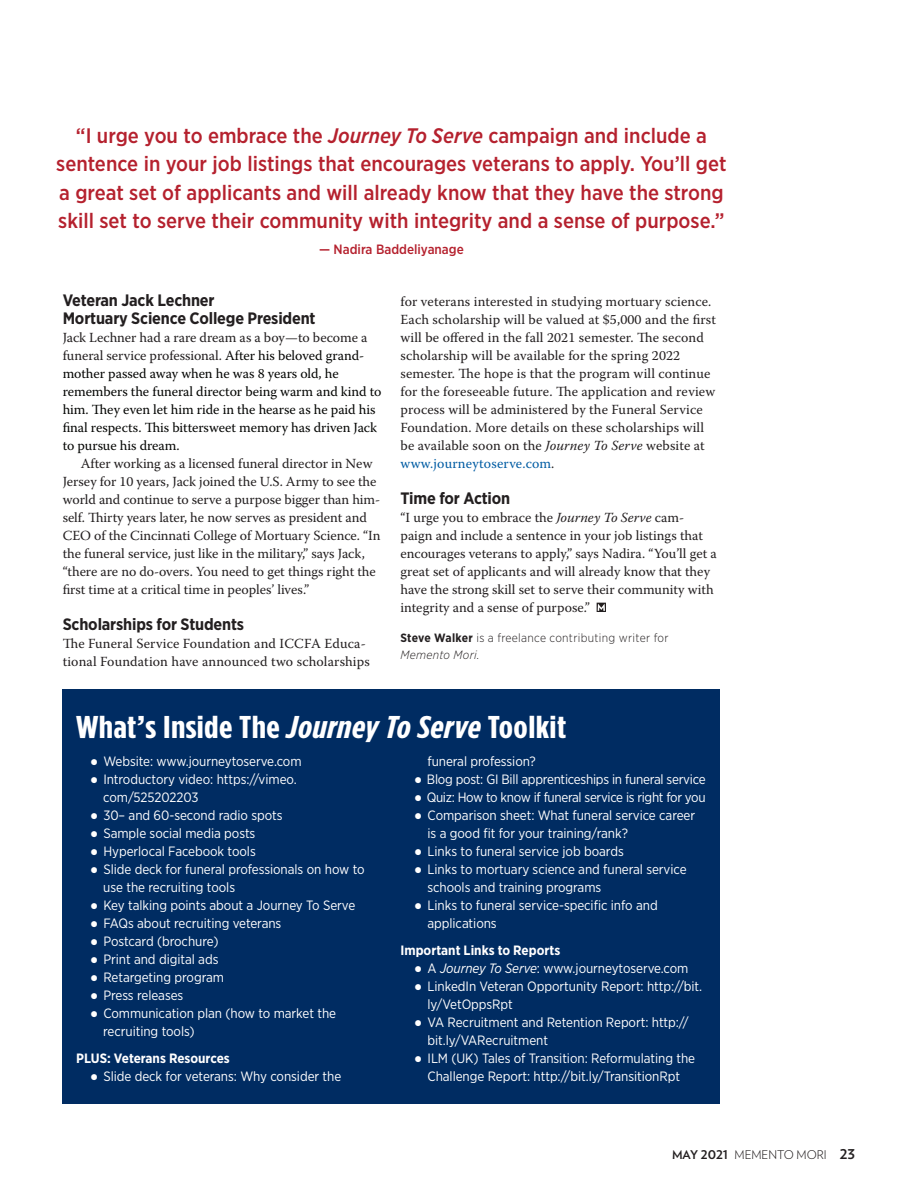
<style>
.page{position:relative;width:918px;height:1188px;background:#fff}
.page>*{position:absolute;margin:0;border:0;box-sizing:border-box;transform-origin:0 0}
.t1{font:700 31.5px "Gotham Condensed";letter-spacing:.01em;color:#fff;scale:1.2 1}
.t2{font:500 21px/28.5px "Gotham Narrow";color:#b5212e;text-align:center}
.t3{font:700 16.5px/18px "Gotham Narrow";letter-spacing:-.01em;color:#231f20}
.t4{font:13.8px/18px "Warnock Pro";color:#231f20}
.t5{font:13.8px "Warnock Pro";letter-spacing:-.005em;color:#040503}
.t6{font:13.5px/18px "Gotham Narrow";letter-spacing:-.005em;color:#fff}
.t7{font:700 13.5px "Gotham Narrow";color:#fff}
.t8{font:13.5px "Gotham Narrow";letter-spacing:-.025em;color:#fff}
.t9{font:500 13.5px "Gotham Narrow";color:#b5212e}
.t10{font:300 12px/16.5px "Gotham Narrow";letter-spacing:.025em;color:#231f20}
.t11{font:300 12px "Verlag";color:#231f20}
.s1{font-style:italic}
.s2{color:#040503}
.s3{color:#015ca3}
.s4{font-weight:700}
.s5{font-family:"Minion Pro";font-size:22.5px}
.s6{font-weight:700;font-size:13.5px}
</style>
<div class="page">
<svg style="left:596px;top:602px;width:10px;height:10px"></svg>
<div style="left:63px;top:689px;width:657px;height:415px;background:#002c62"></div>
<p class="t2" style="left:56px;top:121px;width:671px">“I urge you to embrace the <span class="s1">Journey To Serve</span> campaign and include a sentence in your job listings that encourages veterans to apply. You’ll get a great set of applicants and will already know that they have the strong skill set to serve their community with integrity and a sense of purpose.”</p>
<p class="t9" style="left:319px;top:240px;width:146px">— Nadira Baddeliyanage</p>
<p class="t3" style="left:63px;top:291px;width:254px">Veteran Jack Lechner<br>Mortuary Science College President</p>
<p class="t4" style="left:63px;top:328px;width:306px">Jack Lechner had a rare dream as a boy—to become a</p>
<p class="t4" style="left:63px;top:346px;width:303px">funeral service professional. <span class="s2">After his beloved grand-</span></p>
<p class="t5" style="left:63px;top:365px;width:277px">mother passed away when he was 8 years old, he</p>
<p class="t5" style="left:63px;top:383px;width:320px">remembers the funeral director being warm and kind to</p>
<p class="t5" style="left:63px;top:401px;width:314px">him. They even let him ride in the hearse as he paid his</p>
<p class="t5" style="left:63px;top:419px;width:316px">final respects. This bittersweet memory has driven Jack</p>
<p class="t5" style="left:63px;top:437px;width:118px">to pursue his dream.</p>
<p class="t4" style="left:81px;top:454px;width:293px">After working as a licensed funeral director in New</p>
<p class="t4" style="left:63px;top:472px;width:315px">Jersey for 10 years, Jack joined the U.S. Army to see the</p>
<p class="t4" style="left:63px;top:490px;width:319px">world and continue to serve a purpose bigger than him-</p>
<p class="t4" style="left:63px;top:508px;width:305px">self. Thirty years later, he now serves as president and</p>
<p class="t4" style="left:63px;top:526px;width:319px">CEO of the Cincinnati College of Mortuary Science. “In</p>
<p class="t4" style="left:63px;top:544px;width:304px">the funeral service, just like in the military,” says Jack,</p>
<p class="t4" style="left:63px;top:562px;width:314px">“there are no do-overs. You need to get things right the</p>
<p class="t4" style="left:63px;top:580px;width:248px">first time at a critical time in peoples’ lives.”</p>
<p class="t3" style="left:63px;top:615px;width:183px">Scholarships for Students</p>
<p class="t4" style="left:63px;top:634px;width:309px">The Funeral Service Foundation and ICCFA Educa&shy;tional Foundation have announced two scholarships</p>
<p class="t4" style="left:400px;top:292px;width:317px">for veterans interested in studying mortuary science.<br>Each scholarship will be valued at $5,000 and the first will be offered in the fall 2021 semester. The second scholarship will be available for the spring 2022 semester. The hope is that the program will continue for the foreseeable future. The application and review process will be administered by the Funeral Service Foundation. More details on these scholarships will be available soon on the <span class="s1">Journey To Serve</span> website at <span class="s3">www.journeytoserve.com</span>.</p>
<p class="t3" style="left:400px;top:489px;width:111px">Time for Action</p>
<p class="t4" style="left:400px;top:508px;width:318px">“I urge you to embrace the <span class="s1">Journey To Serve</span> cam&shy;paign and include a sentence in your job listings that encourages veterans to apply,” says Nadira. “You’ll get a great set of applicants and will already know that they have the strong skill set to serve their community with integrity and a sense of purpose.”</p>
<p class="t10" style="left:400px;top:629px;width:269px"><span class="s4">Steve Walker</span> is a freelance contributing writer for<br><span class="s1">Memento Mori.</span></p>
<p class="t1" style="left:76px;top:708px;width:410px">What’s Inside The <span class="s1">Journey To Serve</span> Toolkit</p>
<p class="t6" style="left:90px;top:752px;width:213px"><span class="s5">•</span> Website: www.journeytoserve.com</p>
<p class="t6" style="left:103px;top:770px;width:195px;text-indent:-13px"><span class="s5">•</span> Introductory video: https://vimeo. com/525202203</p>
<p class="t6" style="left:90px;top:806px;width:194px"><span class="s5">•</span> 30– and 60-second radio spots</p>
<p class="t6" style="left:90px;top:824px;width:167px"><span class="s5">•</span> Sample social media posts</p>
<p class="t6" style="left:90px;top:842px;width:167px"><span class="s5">•</span> Hyperlocal Facebook tools</p>
<p class="t6" style="left:103px;top:860px;width:263px;text-indent:-13px"><span class="s5">•</span> Slide deck for funeral professionals on how to use the recruiting tools</p>
<p class="t6" style="left:90px;top:896px;width:267px"><span class="s5">•</span> Key talking points about a Journey To Serve</p>
<p class="t6" style="left:90px;top:914px;width:193px"><span class="s5">•</span> FAQs about recruiting veterans</p>
<p class="t6" style="left:90px;top:932px;width:130px"><span class="s5">•</span> Postcard (brochure)</p>
<p class="t6" style="left:90px;top:950px;width:130px"><span class="s5">•</span> Print and digital ads</p>
<p class="t6" style="left:90px;top:968px;width:136px"><span class="s5">•</span> Retargeting program</p>
<p class="t6" style="left:90px;top:986px;width:95px"><span class="s5">•</span> Press releases</p>
<p class="t6" style="left:103px;top:1004px;width:234px;text-indent:-13px"><span class="s5">•</span> Communication plan (how to market the recruiting tools)</p>
<p class="t7" style="left:76px;top:1049px;width:155px">PLUS: Veterans Resources</p>
<p class="t6" style="left:90px;top:1067px;width:253px"><span class="s5">•</span> Slide deck for veterans: Why consider the</p>
<p class="t6" style="left:427px;top:752px;width:110px">funeral profession?</p>
<p class="t6" style="left:414px;top:770px;width:293px"><span class="s5">•</span> Blog post: GI Bill apprenticeships in funeral service</p>
<p class="t8" style="left:414px;top:789px;width:293px"><span class="s5">•</span> Quiz: How to know if funeral service is right for you</p>
<p class="t6" style="left:427px;top:806px;width:269px;text-indent:-13px"><span class="s5">•</span> Comparison sheet: What funeral service career is a good fit for your training/rank?</p>
<p class="t6" style="left:414px;top:842px;width:211px"><span class="s5">•</span> Links to funeral service job boards</p>
<p class="t6" style="left:427px;top:860px;width:260px;text-indent:-13px"><span class="s5">•</span> Links to mortuary science and funeral service schools and training programs</p>
<p class="t6" style="left:427px;top:896px;width:232px;text-indent:-13px"><span class="s5">•</span> Links to funeral service-specific info and applications</p>
<p class="t7" style="left:400px;top:941px;width:161px">Important Links to Reports</p>
<p class="t6" style="left:414px;top:959px;width:276px"><span class="s5">•</span> A <span class="s1">Journey To Serve</span>: www.journeytoserve.com</p>
<p class="t6" style="left:427px;top:977px;width:276px;text-indent:-13px"><span class="s5">•</span> LinkedIn Veteran Opportunity Report: http://bit. ly/VetOppsRpt</p>
<p class="t6" style="left:427px;top:1013px;width:263px;text-indent:-13px"><span class="s5">•</span> VA Recruitment and Retention Report: http:// bit.ly/VARecruitment</p>
<p class="t6" style="left:414px;top:1049px;width:282px;text-align:center"><span class="s5">•</span> ILM (UK) Tales of Transition: Reformulating the<br>Challenge Report: http://bit.ly/TransitionRpt</p>
<p class="t11" style="left:672px;top:1145px;width:185px"><span class="s4">MAY 2021</span> MEMENTO MORI <span class="s6">23</span></p>
</div>
